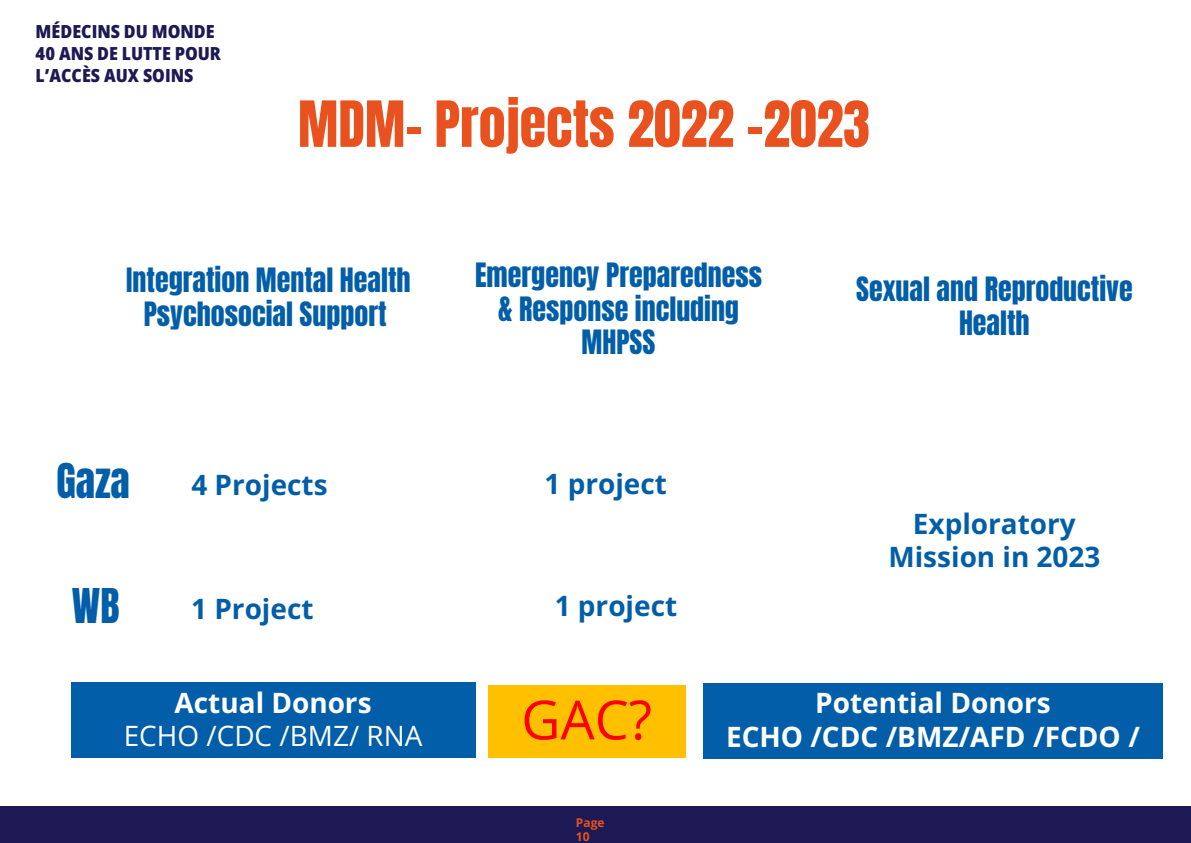
<style>
.page{position:relative;width:1191px;height:843px;background:#fff}
.page>*{position:absolute;margin:0;border:0;box-sizing:border-box;transform-origin:0 0}
.t1{font:54px "Anton";color:#e9521e}
.t2{font:54px "Open Sans";color:#f00}
.t3{font:40px "Anton";color:#025ea9}
.t4{font:28px/33.6px "Anton";color:#025ea9;text-align:center}
.t5{font:700 28px/33.6px "Open Sans";color:#025ea9;text-align:center}
.t6{font:700 28px "Open Sans";color:#fff}
.t7{font:28px "Open Sans";color:#fff}
.t8{font:800 semi-condensed 18px/21.6px "Open Sans";color:#1d1955}
.t9{font:700 12px/14.4px "Open Sans";color:#e9521e}
</style>
<div class="page">
<div style="left:0;top:806px;width:1191px;height:36px;background:#1d1955"></div>
<div style="left:71px;top:682px;width:405px;height:75px;background:#025ea9"></div>
<div style="left:703px;top:683px;width:460px;height:75px;background:#025ea9"></div>
<div style="left:488px;top:684px;width:198px;height:73px;background:#ffc000"></div>
<p class="t8" style="left:36px;top:20px;width:181px">MÉDECINS DU MONDE</p>
<p class="t8" style="left:36px;top:42px;width:187px">40 ANS DE LUTTE POUR<br>L’ACCÈS AUX SOINS</p>
<h2 class="t1" style="left:298px;top:96px;width:573px">MDM- Projects 2022 -2023</h2>
<p class="t4" style="left:126px;top:265px;width:286px">Integration Mental Health<br>Psychosocial Support</p>
<p class="t4" style="left:475px;top:260px;width:288px">Emergency Preparedness &amp; Response including<br>MHPSS</p>
<p class="t3" style="left:57px;top:461px;width:75px">Gaza</p>
<p class="t5" style="left:191px;top:466px;width:138px">4 Projects</p>
<p class="t5" style="left:544px;top:465px;width:124px">1 project</p>
<p class="t3" style="left:72px;top:585px;width:49px">WB</p>
<p class="t5" style="left:191px;top:590px;width:124px">1 Project</p>
<p class="t5" style="left:555px;top:588px;width:124px">1 project</p>
<p class="t4" style="left:856px;top:274px;width:278px">Sexual and Reproductive<br>Health</p>
<p class="t5" style="left:888px;top:506px;width:214px">Exploratory<br>Mission in 2023</p>
<p class="t6" style="left:175px;top:682px;width:199px">Actual Donors</p>
<p class="t7" style="left:124px;top:716px;width:300px">ECHO /CDC /BMZ/ RNA</p>
<p class="t2" style="left:521px;top:682px;width:132px">GAC?</p>
<p class="t9" style="left:576px;top:814px;width:30px">Page<br>10</p>
<p class="t6" style="left:815px;top:683px;width:237px">Potential Donors</p>
<p class="t6" style="left:726px;top:717px;width:415px">ECHO /CDC /BMZ/AFD /FCDO /</p>
</div>
